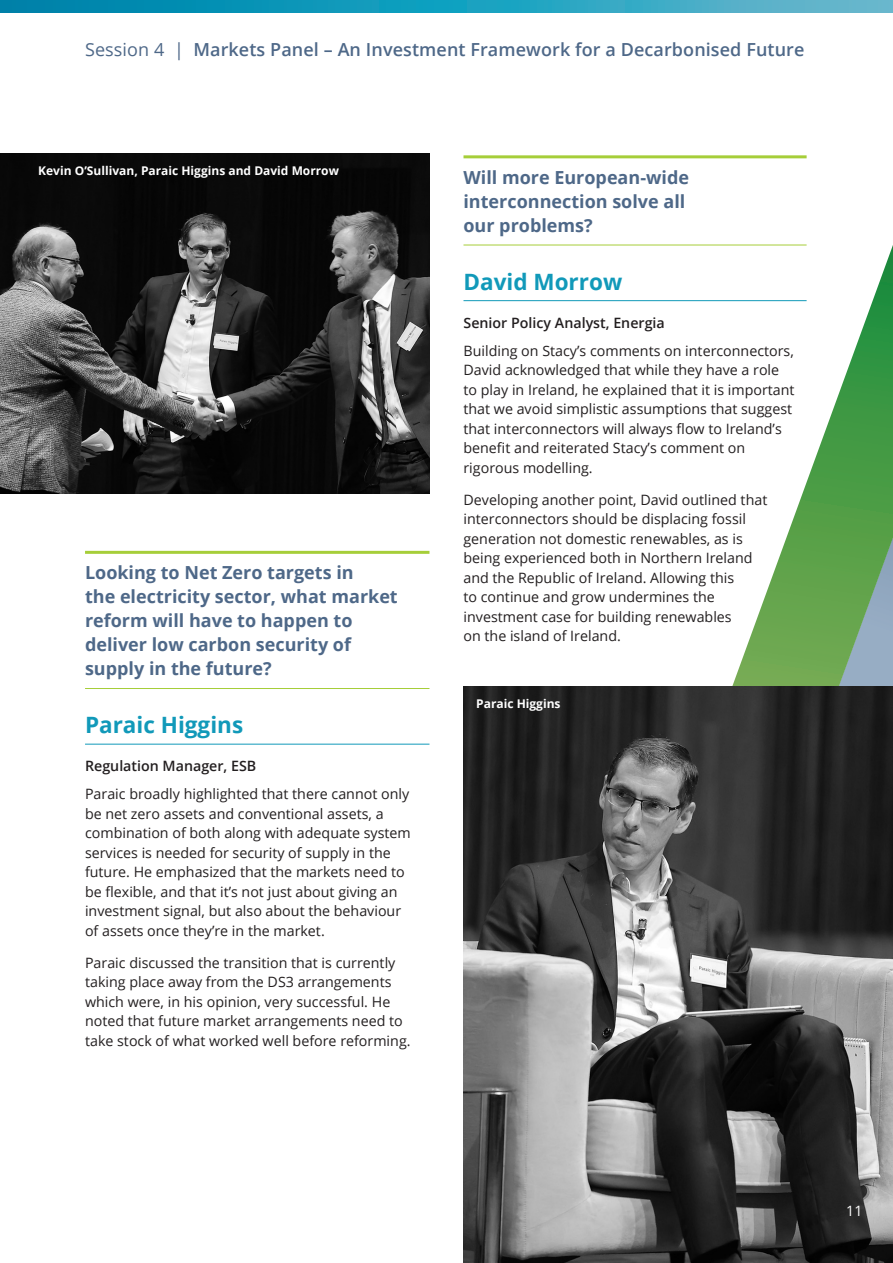
<style>
.page{position:relative;width:893px;height:1263px;background:#fff}
.page>*{position:absolute;margin:0;border:0;box-sizing:border-box;transform-origin:0 0}
.speaker{font:700 22.5px "Open Sans";color:#1199b9}
.sub_grey{font:700 18px/24px "Open Sans";color:#4e6888}
.cont_-_head{font:600 18px "Open Sans";letter-spacing:.005em;color:#4e6888}
.body{font:14.25px/19.5px "Open Sans";color:#231f20}
.title___company{font:600 14.25px "Open Sans";color:#231f20}
.t1{font:14.25px "Open Sans";color:#fff}
.persons_name{font:700 12px "Open Sans";color:#fff}
.s1{font-weight:400}
</style>
<div class="page">
<svg style="left:0;top:0;width:893px;height:13px;background:#239ebd"></svg>
<svg style="left:714px;top:245px;width:179px;height:441px"></svg>
<hr style="left:85px;top:551px;width:344px;height:3px;background:#a6ce39">
<hr style="left:85px;top:688px;width:344px;height:1px;background:#a6ce39">
<hr style="left:85px;top:744px;width:344px;height:1px;background:#1199b9">
<hr style="left:463px;top:155px;width:344px;height:3px;background:#a6ce39">
<hr style="left:463px;top:245px;width:344px;height:1px;background:#a6ce39">
<hr style="left:463px;top:300px;width:344px;height:1px;background:#1199b9">
<img style="left:0;top:153px;width:429px;height:340px">
<img style="left:463px;top:686px;width:430px;height:577px">
<p class="cont_-_head" style="left:85px;top:37px;width:721px"><span class="s1">Session 4 |</span> Markets Panel – An Investment Framework for a Decarbonised Future</p>
<p class="persons_name" style="left:38px;top:162px;width:302px">Kevin O’Sullivan, Paraic Higgins and David Morrow</p>
<p class="sub_grey" style="left:85px;top:560px;width:314px">Looking to Net Zero targets in<br>the electricity sector, what market reform will have to happen to deliver low carbon security of supply in the future?</p>
<p class="speaker" style="left:85px;top:709px;width:160px">Paraic Higgins</p>
<p class="title___company" style="left:85px;top:756px;width:173px">Regulation Manager, ESB</p>
<p class="body" style="left:85px;top:784px;width:327px">Paraic broadly highlighted that there cannot only be net zero assets and conventional assets, a combination of both along with adequate system services is needed for security of supply in the future. He emphasized that the markets need to be flexible, and that it’s not just about giving an investment signal, but also about the behaviour of assets once they’re in the market.</p>
<p class="body" style="left:85px;top:953px;width:327px">Paraic discussed the transition that is currently taking place away from the DS3 arrangements which were, in his opinion, very successful. He noted that future market arrangements need to take stock of what worked well before reforming.</p>
<p class="sub_grey" style="left:463px;top:165px;width:227px">Will more European-wide interconnection solve all our problems?</p>
<p class="speaker" style="left:463px;top:266px;width:160px">David Morrow</p>
<p class="title___company" style="left:463px;top:313px;width:203px">Senior Policy Analyst, Energia</p>
<p class="body" style="left:463px;top:340px;width:333px">Building on Stacy’s comments on interconnectors, David acknowledged that while they have a role to play in Ireland, he explained that it is important that we avoid simplistic assumptions that suggest that interconnectors will always flow to Ireland’s benefit and reiterated Stacy’s comment on rigorous modelling.</p>
<p class="body" style="left:463px;top:490px;width:305px">Developing another point, David outlined that interconnectors should be displacing fossil generation not domestic renewables, as is being experienced both in Northern Ireland and the Republic of Ireland. Allowing this<br>to continue and grow undermines the investment case for building renewables<br>on the island of Ireland.</p>
<p class="persons_name" style="left:476px;top:695px;width:86px">Paraic Higgins</p>
<p class="t1" style="left:846px;top:1201px;width:18px">11</p>
</div>
